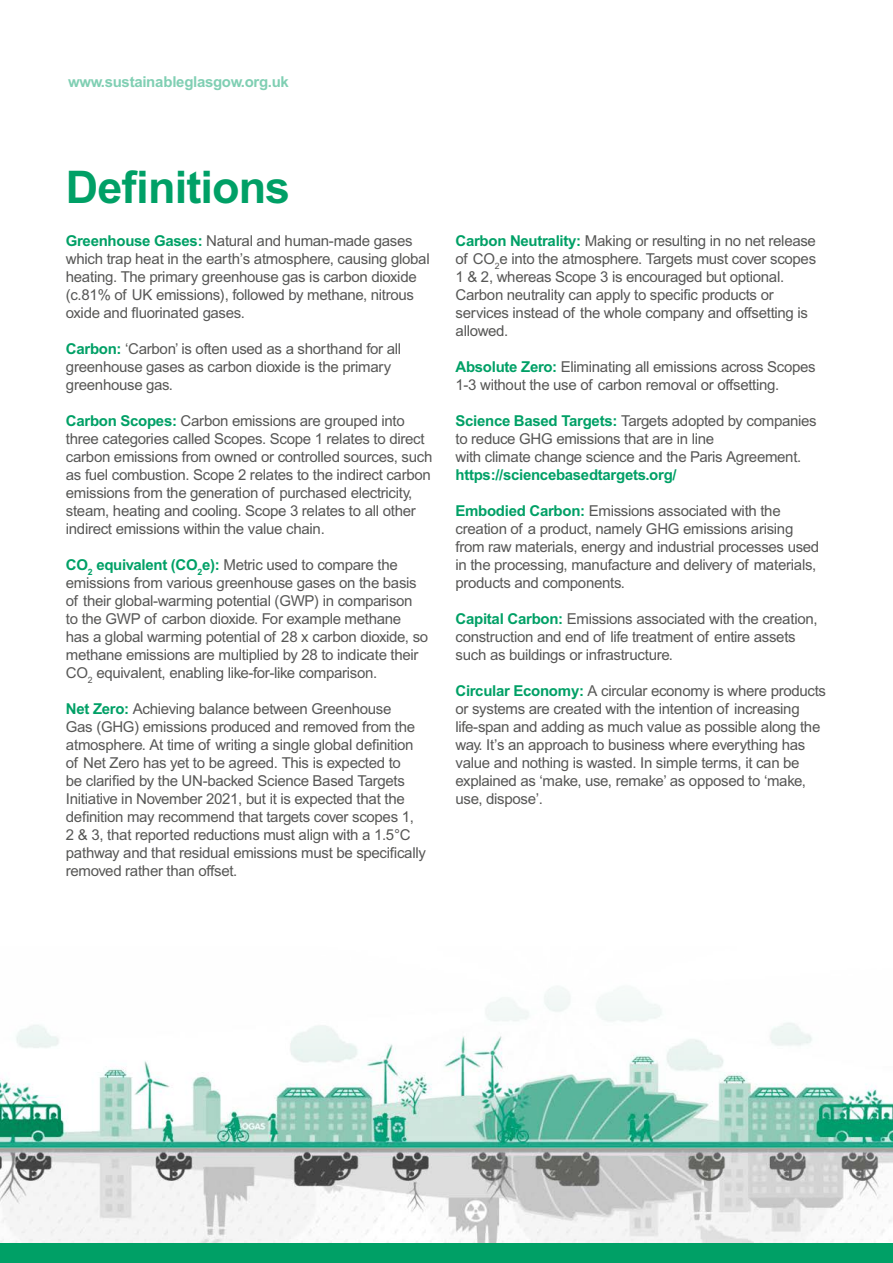
<style>
.page{position:relative;width:893px;height:1263px;background:#fff}
.page>*{position:absolute;margin:0;border:0;box-sizing:border-box;transform-origin:0 0}
.t1{font:700 45px "Arial MT Pro";letter-spacing:-.02em;color:#00a066}
.t2{font:15px/18px "Arial MT Pro";letter-spacing:-.02em;color:#575756}
.t3{font:700 15px "Arial MT Pro";letter-spacing:-.02em;color:#00a066}
.t4{font:700 15px "Arial MT Pro";letter-spacing:-.02em;color:#80cfb3}
.s1{font-weight:700;color:#00a066}
</style>
<div class="page">
<img style="left:0;top:1069px;width:893px;height:174px">
<div style="left:0;top:1244px;width:893px;height:19px;background:#00a066"></div>
<p class="t4" style="left:68px;top:73px;width:222px">www.sustainableglasgow.org.uk</p>
<h1 class="t1" style="left:66px;top:160px;width:226px">Definitions</h1>
<p class="t2" style="left:66px;top:232px;width:365px"><span class="s1">Greenhouse Gases:</span> Natural and human-made gases which trap heat in the earth’s atmosphere, causing global heating. The primary greenhouse gas is carbon dioxide (c.81% of UK emissions), followed by methane, nitrous oxide and fluorinated gases.</p>
<p class="t2" style="left:66px;top:340px;width:337px"><span class="s1">Carbon:</span> ‘Carbon’ is often used as a shorthand for all greenhouse gases as carbon dioxide is the primary greenhouse gas.</p>
<p class="t2" style="left:66px;top:412px;width:368px"><span class="s1">Carbon Scopes:</span> Carbon emissions are grouped into three categories called Scopes. Scope 1 relates to direct carbon emissions from owned or controlled sources, such as fuel combustion. Scope 2 relates to the indirect carbon emissions from the generation of purchased electricity, steam, heating and cooling. Scope 3 relates to all other indirect emissions within the value chain.</p>
<p class="t2" style="left:66px;top:556px;width:364px"><span class="s1">CO</span><sub>2</sub> <span class="s1">equivalent (CO</span><sub>2</sub><span class="s1">e):</span> Metric used to compare the emissions from various greenhouse gases on the basis of their global-warming potential (GWP) in comparison to the GWP of carbon dioxide. For example methane has a global warming potential of 28 x carbon dioxide, so methane emissions are multiplied by 28 to indicate their CO<sub>2</sub> equivalent, enabling like-for-like comparison.</p>
<p class="t2" style="left:66px;top:700px;width:362px"><span class="s1">Net Zero:</span> Achieving balance between Greenhouse<br>Gas (GHG) emissions produced and removed from the atmosphere. At time of writing a single global definition of Net Zero has yet to be agreed. This is expected to<br>be clarified by the UN-backed Science Based Targets Initiative in November 2021, but it is expected that the definition may recommend that targets cover scopes 1, 2 &amp; 3, that reported reductions must align with a 1.5°C pathway and that residual emissions must be specifically removed rather than offset.</p>
<p class="t2" style="left:455px;top:232px;width:362px"><span class="s1">Carbon Neutrality:</span> Making or resulting in no net release of CO<sub>2</sub>e into the atmosphere. Targets must cover scopes 1 &amp; 2, whereas Scope 3 is encouraged but optional.<br>Carbon neutrality can apply to specific products or services instead of the whole company and offsetting is allowed.</p>
<p class="t2" style="left:455px;top:358px;width:362px"><span class="s1">Absolute Zero:</span> Eliminating all emissions across Scopes<br>1-3 without the use of carbon removal or offsetting.</p>
<p class="t2" style="left:455px;top:412px;width:363px"><span class="s1">Science Based Targets:</span> Targets adopted by companies to reduce GHG emissions that are in line<br>with climate change science and the Paris Agreement.</p>
<p class="t3" style="left:455px;top:466px;width:223px">https://sciencebasedtargets.org/</p>
<p class="t2" style="left:455px;top:502px;width:365px"><span class="s1">Embodied Carbon:</span> Emissions associated with the creation of a product, namely GHG emissions arising from raw materials, energy and industrial processes used in the processing, manufacture and delivery of materials, products and components.</p>
<p class="t2" style="left:455px;top:610px;width:364px"><span class="s1">Capital Carbon:</span> Emissions associated with the creation, construction and end of life treatment of entire assets such as buildings or infrastructure.</p>
<p class="t2" style="left:455px;top:682px;width:372px"><span class="s1">Circular Economy:</span> A circular economy is where products or systems are created with the intention of increasing life-span and adding as much value as possible along the way. It’s an approach to business where everything has value and nothing is wasted. In simple terms, it can be explained as ‘make, use, remake’ as opposed to ‘make, use, dispose’.</p>
</div>
